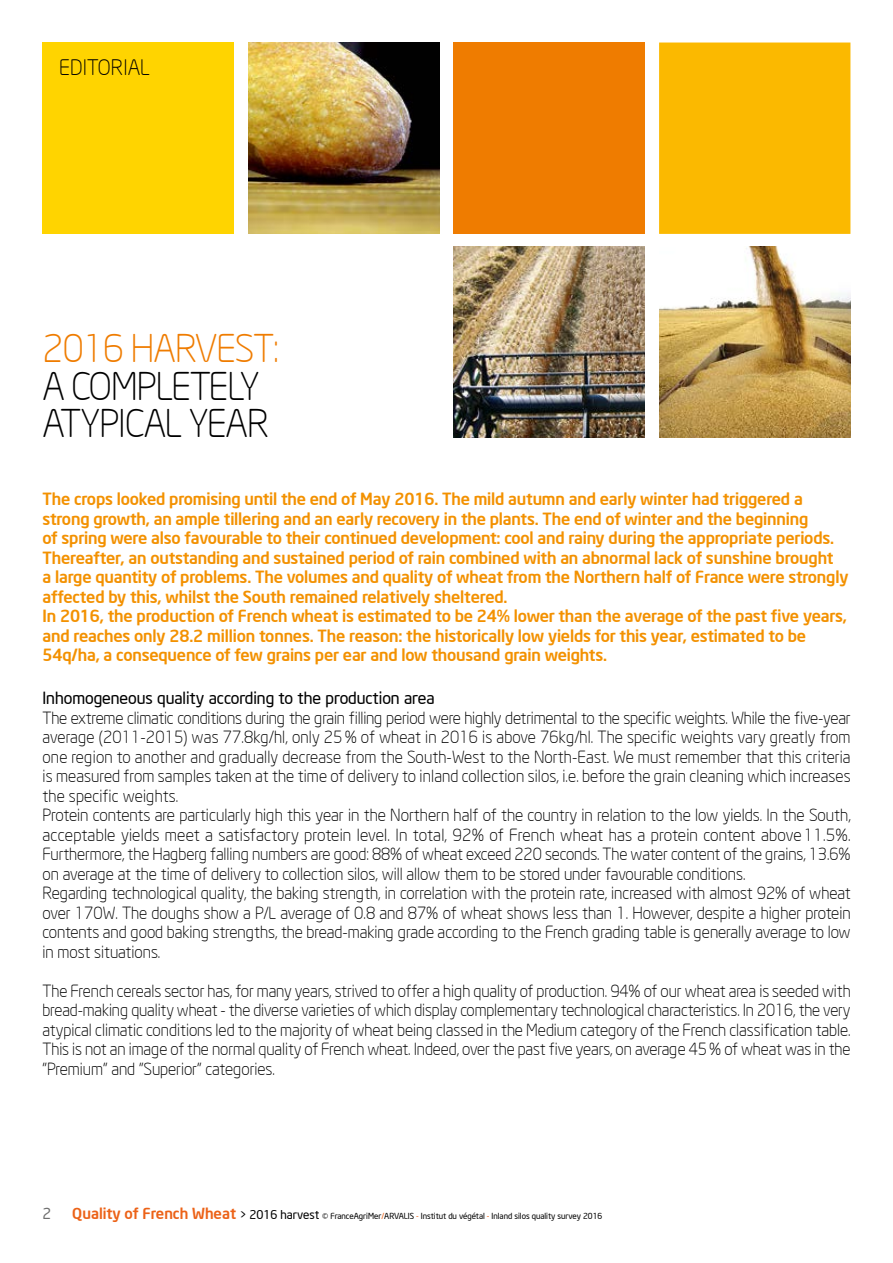
<style>
.page{position:relative;width:893px;height:1263px;background:#fff}
.page>*{position:absolute;margin:0;border:0;box-sizing:border-box;transform-origin:0 0}
.TITRE{font:300 37.5px/37.5px "Neo Sans Intel";letter-spacing:-.02em;color:#000}
.TITRE-2{font:300 37.5px "Neo Sans Intel";letter-spacing:-.02em;color:#ef7c00}
.t1{font:300 21px "Neo Sans Intel";letter-spacing:.01em;color:#000}
.TXT_courant{font:300 16.5px/19.5px "Neo Sans Intel";color:#000;text-align:justify}
.texte{font:500 16.5px/19.5px "Neo Sans Intel";letter-spacing:-.01em;color:#f39100}
.TXT_courant-2{font:16.5px "Neo Sans Intel";letter-spacing:-.005em;color:#000}
.t2{font:15px "Neo Sans Intel";color:#6e6e6e}
.t3{font:8.25px "Neo Sans Intel";color:#000}
.s1{font-weight:500;font-size:15px;color:#ec6217}
.s2{font-size:12px}
.s3{font-family:"Neo Sans"}
.s4{color:#ec6217}
</style>
<div class="page">
<div style="left:43px;top:43px;width:191px;height:191px;background:#ffd400"></div>
<div style="left:454px;top:43px;width:191px;height:191px;background:#ef7c00"></div>
<div style="left:659px;top:43px;width:191px;height:191px;background:#fbb900;border:1px solid #fbb900"></div>
<img style="left:248px;top:43px;width:191px;height:191px">
<img style="left:454px;top:246px;width:191px;height:191px">
<img style="left:659px;top:246px;width:191px;height:191px">
<p class="t1" style="left:59px;top:55px;width:92px">EDITORIAL</p>
<p class="TITRE-2" style="left:43px;top:326px;width:238px">2016 HARVEST:</p>
<p class="TITRE" style="left:43px;top:367px;width:228px">A COMPLETELY<br>ATYPICAL YEAR</p>
<p class="texte" style="left:43px;top:489px;width:807px">The crops looked promising until the end of May 2016. The mild autumn and early winter had triggered a strong growth, an ample tillering and an early recovery in the plants. The end of winter and the beginning<br>of spring were also favourable to their continued development: cool and rainy during the appropriate periods.<br>Thereafter, an outstanding and sustained period of rain combined with an abnormal lack of sunshine brought<br>a large quantity of problems. The volumes and quality of wheat from the Northern half of France were strongly affected by this, whilst the South remained relatively sheltered.</p>
<p class="texte" style="left:43px;top:606px;width:806px">In 2016, the production of French wheat is estimated to be 24% lower than the average of the past five years, and reaches only 28.2 million tonnes. The reason: the historically low yields for this year, estimated to be<br>54q/ha, a consequence of few grains per ear and low thousand grain weights.</p>
<p class="TXT_courant-2" style="left:43px;top:688px;width:394px">Inhomogeneous quality according to the production area</p>
<p class="TXT_courant" style="left:43px;top:708px;width:810px">The extreme climatic conditions during the grain filling period were highly detrimental to the specific weights. While the five-year average (2011-2015) was 77.8kg/hl, only 25% of wheat in 2016 is above 76kg/hl. The specific weights vary greatly from one region to another and gradually decrease from the South-West to the North-East. We must remember that this criteria is measured from samples taken at the time of delivery to inland collection silos, i.e. before the grain cleaning which increases the specific weights.</p>
<p class="TXT_courant" style="left:43px;top:805px;width:810px">Protein contents are particularly high this year in the Northern half of the country in relation to the low yields. In the South, acceptable yields meet a satisfactory protein level. In total, 92% of French wheat has a protein content above11.5%.<br>Furthermore, the Hagberg falling numbers are good: 88% of wheat exceed 220 seconds. The water content of the grains, 13.6% on average at the time of delivery to collection silos, will allow them to be stored under favourable conditions.</p>
<p class="TXT_courant" style="left:43px;top:883px;width:810px">Regarding technological quality, the baking strength, in correlation with the protein rate, increased with almost 92% of wheat over 170W. The doughs show a P/L average of 0.8 and 87% of wheat shows less than 1. However, despite a higher protein contents and good baking strengths, the bread-making grade according to the French grading table is generally average to low in most situations.</p>
<p class="TXT_courant" style="left:43px;top:981px;width:810px">The French cereals sector has, for many years, strived to offer a high quality of production. 94% of our wheat area is seeded with bread-making quality wheat - the diverse varieties of which display complementary technological characteristics. In 2016, the very atypical climatic conditions led to the majority of wheat being classed in the Medium category of the French classification table.<br>This is not an image of the normal quality of French wheat. Indeed, over the past five years, on average 45% of wheat was in the "Premium" and "Superior" categories.</p>
<p class="t2" style="left:43px;top:1204px;width:10px">2</p>
<p class="t3" style="left:72px;top:1211px;width:532px"><span class="s1">Quality of French Wheat</span> <span class="s2">&gt; 2016 harvest</span> <span class="s3">©</span> FranceAgriMer<span class="s4">/</span>ARVALIS <span class="s4">-</span> Institut du végétal <span class="s4">-</span> Inland silos quality survey 2016</p>
</div>
